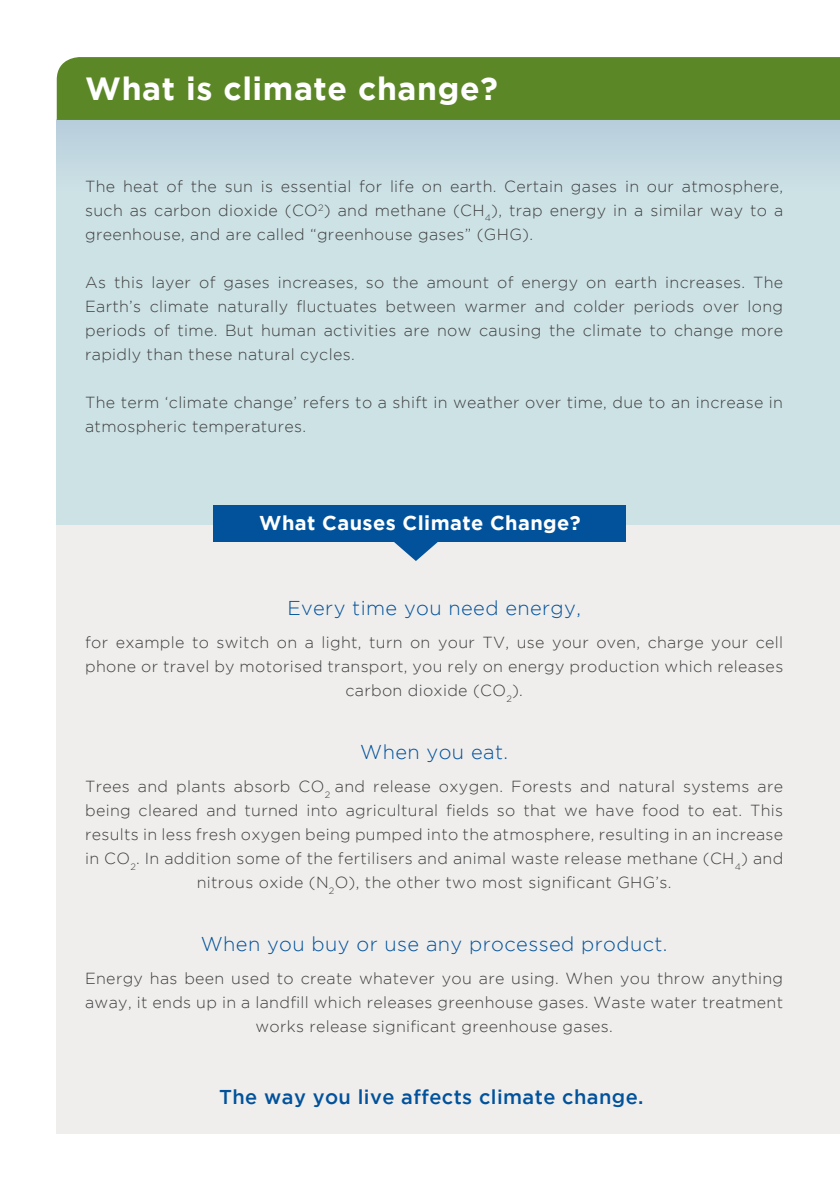
<style>
.page{position:relative;width:840px;height:1191px;background:#fff}
.page>*{position:absolute;margin:0;border:0;box-sizing:border-box;transform-origin:0 0}
.t1{font:700 32px "Gotham";letter-spacing:.02em;color:#fff}
.t2{font:300 20px "Gotham";letter-spacing:.02em;color:#01529b}
.t3{font:500 20px "Gotham";letter-spacing:.02em;color:#01529b}
.t4{font:700 20px "Gotham";letter-spacing:.02em;color:#fff}
.t5{font:300 16px/24px "Gotham";letter-spacing:.02em;color:#3e3e3f;text-align:center}
</style>
<div class="page">
<div style="left:57px;top:132px;width:782px;height:1002px;background:#f0eeec"></div>
<div style="left:57px;top:57px;width:782px;height:63px;background:#5c8727"></div>
<svg style="left:57px;top:120px;width:782px;height:404px;background:#cae0e4"></svg>
<div style="left:213px;top:505px;width:413px;height:37px;background:#01529b"></div>
<svg style="left:394px;top:542px;width:44px;height:19px"></svg>
<p class="t1" style="left:85px;top:70px;width:414px">What is climate change?</p>
<p class="t5" style="left:85px;top:174px;width:699px;text-align:justify">The heat of the sun is essential for life on earth. Certain gases in our atmosphere, such as carbon dioxide (CO<sup>2</sup>) and methane (CH<sub>4</sub>), trap energy in a similar way to a greenhouse, and are called “greenhouse gases” (GHG).</p>
<p class="t5" style="left:85px;top:270px;width:699px;text-align:justify">As this layer of gases increases, so the amount of energy on earth increases. The Earth’s climate naturally fluctuates between warmer and colder periods over long periods of time. But human activities are now causing the climate to change more rapidly than these natural cycles.</p>
<p class="t5" style="left:85px;top:390px;width:699px;text-align:left">The term ‘climate change’ refers to a shift in weather over time, due to an increase in atmospheric temperatures.</p>
<p class="t4" style="left:259px;top:512px;width:323px">What Causes Climate Change?</p>
<p class="t2" style="left:287px;top:597px;width:295px">Every time you need energy,</p>
<p class="t5" style="left:85px;top:630px;width:699px">for example to switch on a light, turn on your TV, use your oven, charge your cell phone or travel by motorised transport, you rely on energy production which releases carbon dioxide (CO<sub>2</sub>).</p>
<p class="t2" style="left:360px;top:741px;width:149px">When you eat.</p>
<p class="t5" style="left:85px;top:774px;width:699px">Trees and plants absorb CO<sub>2</sub> and release oxygen. Forests and natural systems are being cleared and turned into agricultural fields so that we have food to eat. This results in less fresh oxygen being pumped into the atmosphere, resulting in an increase in CO<sub>2</sub>. In addition some of the fertilisers and animal waste release methane (CH<sub>4</sub>) and nitrous oxide (N<sub>2</sub>O), the other two most significant GHG’s.</p>
<p class="t2" style="left:201px;top:933px;width:468px">When you buy or use any processed product.</p>
<p class="t5" style="left:85px;top:966px;width:699px">Energy has been used to create whatever you are using. When you throw anything away, it ends up in a landfill which releases greenhouse gases. Waste water treatment works release significant greenhouse gases.</p>
<p class="t3" style="left:219px;top:1086px;width:425px">The way you live affects climate change.</p>
</div>
